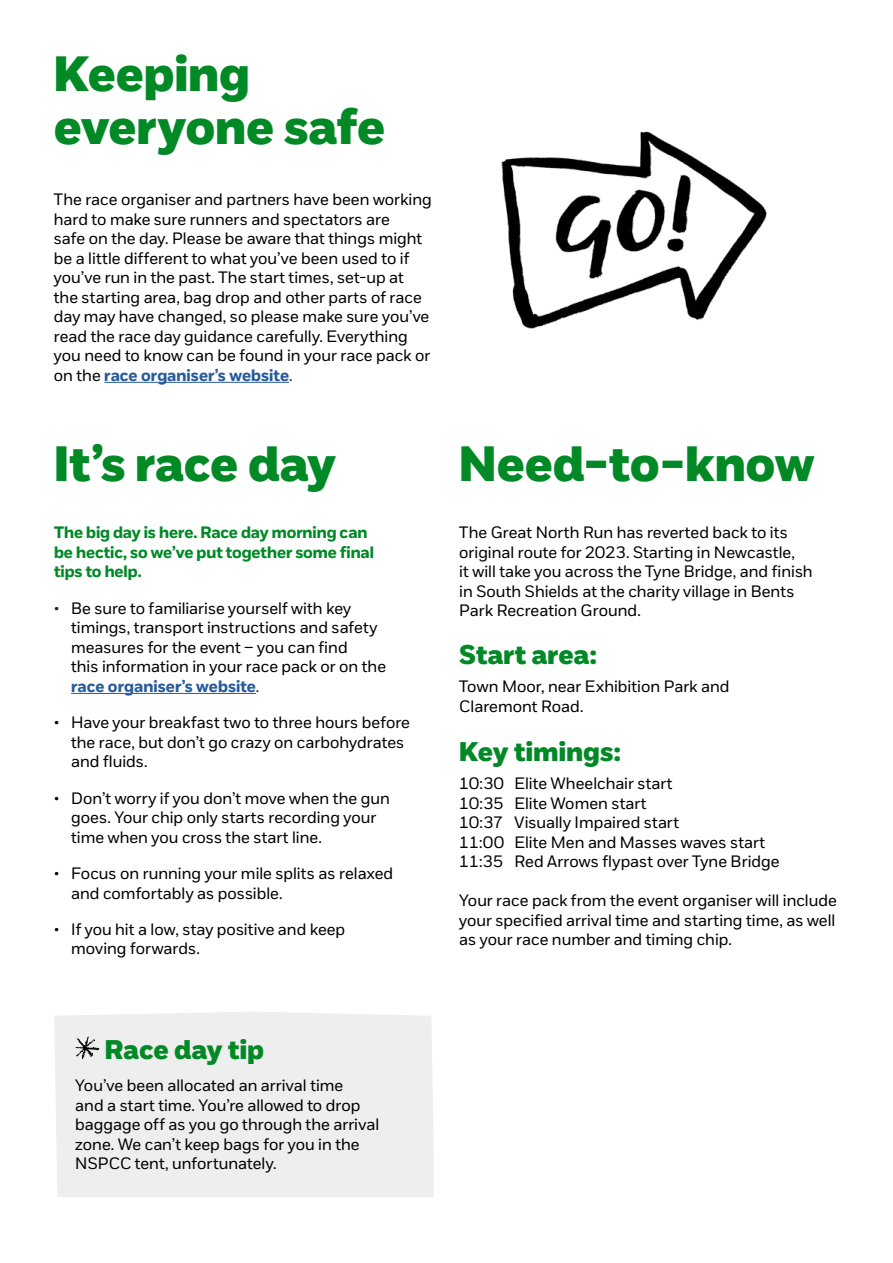
<style>
.page{position:relative;width:893px;height:1263px;background:#fff}
.page>*{position:absolute;margin:0;border:0;box-sizing:border-box;transform-origin:0 0}
.heading_2{font:49.5px/52.5px "NSPCC Headline";color:#018926}
.body{font:27px "NSPCC Headline";letter-spacing:.01em;color:#018926}
.body-2{font:16.5px/19.5px "NSPCC";color:#000}
.List{font:16.5px "NSPCC";letter-spacing:.005em;color:#000}
.body-3{font:700 16.5px/19.5px "NSPCC";letter-spacing:-.005em;color:#018926}
.s1{font-weight:700;color:#275b9b}
.s2{color:#1d1d1b}
</style>
<div class="page">
<hr style="left:104px;top:382px;width:185px;height:1px;background:#275b9b">
<hr style="left:71px;top:693px;width:185px;height:1px;background:#275b9b">
<div style="left:54px;top:1012px;width:380px;height:185px;background:#eee"></div>
<svg style="left:75px;top:1036px;width:24px;height:24px"></svg>
<img style="left:501px;top:131px;width:266px;height:198px">
<h2 class="heading_2" style="left:54px;top:47px;width:333px">Keeping everyone safe</h2>
<p class="body-2" style="left:54px;top:190px;width:379px">The race organiser and partners have been working hard to make sure runners and spectators are<br>safe on the day. Please be aware that things might be a little different to what you’ve been used to if you’ve run in the past. The start times, set-up at the starting area, bag drop and other parts of race day may have changed, so please make sure you’ve read the race day guidance carefully. Everything you need to know can be found in your race pack or on the <span class="s1">race organiser’s website</span><span class="s2">.</span></p>
<h2 class="heading_2" style="left:54px;top:437px;width:284px">It’s race day</h2>
<p class="body-3" style="left:54px;top:523px;width:321px">The big day is here. Race day morning can be hectic, so we’ve put together some final tips to help.</p>
<p class="body-2" style="left:71px;top:598px;width:316px;text-indent:-17px"><span class="s2">•</span> Be sure to familiarise yourself with key timings, transport instructions and safety measures for the event – you can find<br>this information in your race pack or on the <span class="s1">race organiser’s website</span><span class="s2">.</span></p>
<p class="body-2" style="left:71px;top:712px;width:340px;text-indent:-17px">• Have your breakfast two to three hours before the race, but don’t go crazy on carbohydrates and fluids.</p>
<p class="body-2" style="left:71px;top:788px;width:320px;text-indent:-17px">• Don’t worry if you don’t move when the gun goes. Your chip only starts recording your time when you cross the start line.</p>
<p class="body-2" style="left:71px;top:863px;width:324px;text-indent:-17px">• Focus on running your mile splits as relaxed and comfortably as possible.</p>
<p class="body-2" style="left:71px;top:919px;width:276px;text-indent:-17px">• If you hit a low, stay positive and keep moving forwards.</p>
<h2 class="heading_2" style="left:459px;top:437px;width:357px">Need-to-know</h2>
<p class="body-2" style="left:459px;top:523px;width:355px">The Great North Run has reverted back to its original route for 2023. Starting in Newcastle,<br>it will take you across the Tyne Bridge, and finish in South Shields at the charity village in Bents Park Recreation Ground.</p>
<p class="body" style="left:459px;top:638px;width:139px">Start area:</p>
<p class="body-2" style="left:459px;top:677px;width:272px">Town Moor, near Exhibition Park and<br>Claremont Road.</p>
<p class="body" style="left:459px;top:735px;width:163px">Key timings:</p>
<p class="List" style="left:459px;top:774px;width:215px">10:30 Elite Wheelchair start</p>
<p class="List" style="left:459px;top:793px;width:189px">10:35 Elite Women start</p>
<p class="List" style="left:459px;top:813px;width:221px">10:37 Visually Impaired start</p>
<p class="List" style="left:459px;top:832px;width:307px">11:00 Elite Men and Masses waves start</p>
<p class="List" style="left:459px;top:852px;width:322px">11:35 Red Arrows flypast over Tyne Bridge</p>
<p class="body-2" style="left:459px;top:891px;width:379px;text-align:justify">Your race pack from the event organiser will include your specified arrival time and starting time, as well as your race number and timing chip.</p>
<p class="body" style="left:105px;top:1033px;width:161px">Race day tip</p>
<p class="body-2" style="left:75px;top:1075px;width:305px">You’ve been allocated an arrival time<br>and a start time. You’re allowed to drop baggage off as you go through the arrival zone. We can’t keep bags for you in the NSPCC tent, unfortunately.</p>
</div>
